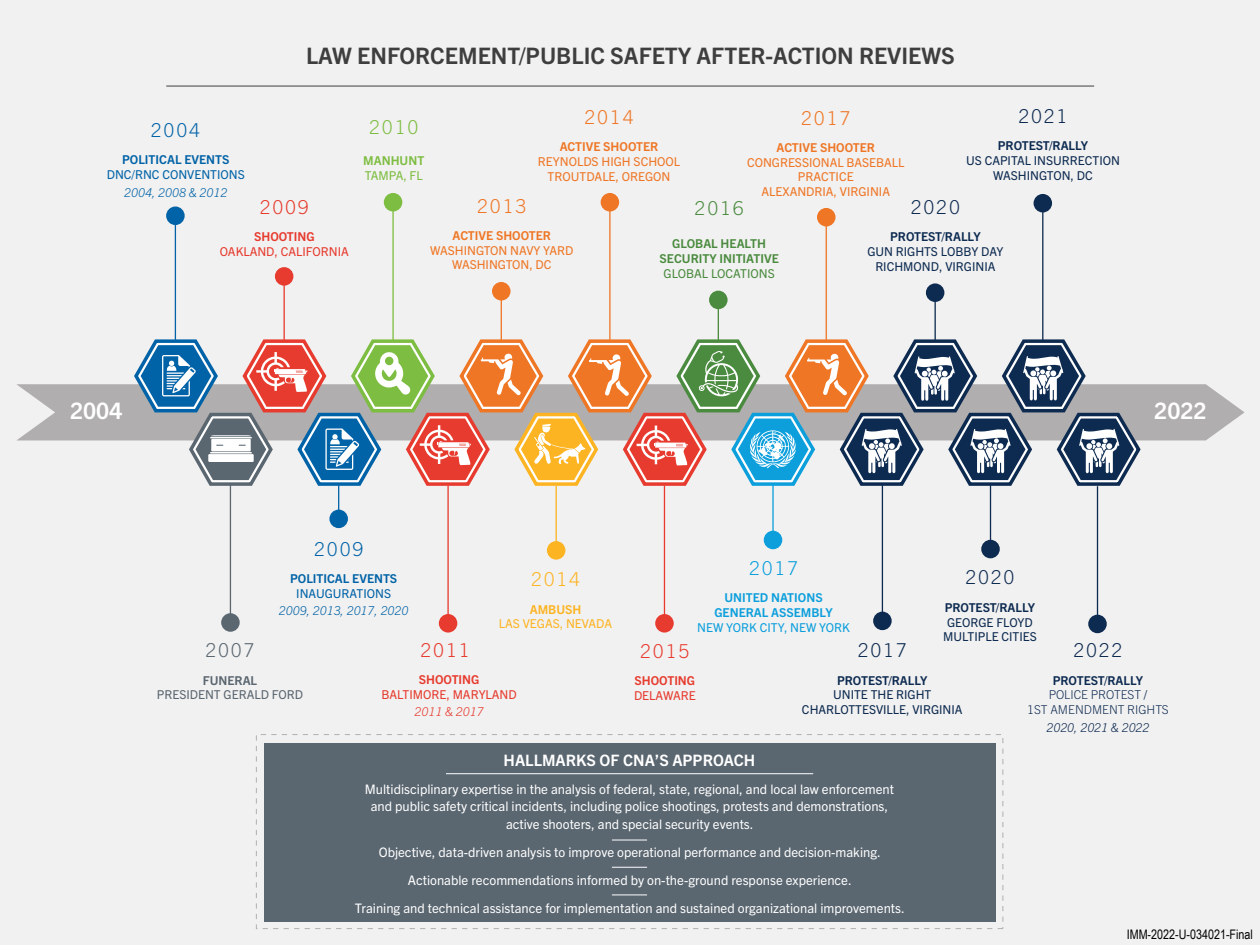
<style>
.page{position:relative;width:1260px;height:945px;background:#f2f1f1}
.page>*{position:absolute;margin:0;border:0;box-sizing:border-box;transform-origin:0 0}
.t1{font:700 22.75px "Trade Gothic Next LT Pro";color:#3e3e3f}
.t2{font:700 22.75px "Trade Gothic Next LT Pro";color:#fff}
.t3{font:300 19.25px "Trade Gothic Next LT Pro";letter-spacing:.095em;color:#0d2b51}
.t4{font:300 19.25px "Trade Gothic Next LT Pro";letter-spacing:.095em;color:#e63b2e}
.t5{font:300 19.25px "Trade Gothic Next LT Pro";letter-spacing:.095em;color:#ee7625}
.t6{font:300 19.25px "Trade Gothic Next LT Pro";letter-spacing:.095em;color:#0163a7}
.t7{font:300 19.25px "Trade Gothic Next LT Pro";color:#5a6670}
.t8{font:300 19.25px "Trade Gothic Next LT Pro";color:#7dbd41}
.t9{font:300 19.25px "Trade Gothic Next LT Pro";color:#fcb423}
.t10{font:300 19.25px "Trade Gothic Next LT Pro";color:#4a8b3f}
.t11{font:300 19.25px "Trade Gothic Next LT Pro";color:#0c9fdc}
.t12{font:700 15.75px "Trade Gothic Next LT Pro";color:#fff}
.t13{font:13.12px/17.5px "Trade Gothic Next LT Pro";color:#fff;text-align:center}
.t14{font:13.12px "Arial Narrow";color:#000}
.t15{font:12.25px/14.7px "Trade Gothic Next LT Pro";color:#0d2b51;text-align:center}
.t16{font:12.25px/14.7px "Trade Gothic Next LT Pro";color:#ee7625;text-align:center}
.t17{font:700 12.25px "Trade Gothic Next LT Pro";color:#0d2b51}
.t18{font:12.25px "Trade Gothic Next LT Pro";color:#e63b2e}
.t19{font:700 12.25px "Trade Gothic Next LT Pro";color:#ee7625}
.t20{font:italic 300 12.25px "Trade Gothic Next LT Pro";color:#0163a7}
.t21{font:300 12.25px/14.7px "Trade Gothic Next LT Pro";color:#0d2b51;text-align:center}
.t22{font:12.25px "Trade Gothic Next LT Pro";color:#0163a7}
.t23{font:700 12.25px "Trade Gothic Next LT Pro";color:#0163a7}
.t24{font:700 12.25px/14.7px "Trade Gothic Next LT Pro";color:#4a8b3f;text-align:center}
.t25{font:700 12.25px/14.7px "Trade Gothic Next LT Pro";color:#0c9fdc;text-align:center}
.t26{font:700 12.25px "Trade Gothic Next LT Pro";color:#e63b2e}
.t27{font:12.25px "Trade Gothic Next LT Pro";color:#5a6670}
.t28{font:12.25px "Trade Gothic Next LT Pro";color:#0c9fdc}
.t29{font:12.25px "Trade Gothic Next LT Pro";color:#fcb423}
.t30{font:12.25px "Trade Gothic Next LT Pro";color:#4a8b3f}
.t31{font:italic 300 12.25px "Trade Gothic Next LT Pro";color:#0d2b51}
.t32{font:italic 300 12.25px "Trade Gothic Next LT Pro";color:#e63b2e}
.t33{font:12.25px "Trade Gothic Next LT Pro";color:#7dbd41}
.t34{font:700 12.25px "Trade Gothic Next LT Pro";color:#5a6670}
.t35{font:700 12.25px "Trade Gothic Next LT Pro";color:#7dbd41}
.t36{font:700 12.25px "Trade Gothic Next LT Pro";color:#fcb423}
</style>
<div class="page">
<svg style="left:17px;top:384px;width:1228px;height:56px;fill:#b0aeae"></svg>
<hr style="left:166px;top:86px;width:928px;height:1px;background:#3e3e3f">
<div style="left:166px;top:207px;width:19px;height:18px;background:#0163a7;border-radius:50%"></div>
<hr style="left:175px;top:224px;width:1px;height:129px;background:#0163a7">
<div style="left:264px;top:743px;width:732px;height:179px;background:#5a6670"></div>
<hr style="left:446px;top:773px;width:367px;height:1px;background:#fff">
<hr style="left:612px;top:840px;width:35px;height:1px;background:#fff">
<hr style="left:612px;top:867px;width:35px;height:1px;background:#fff">
<div style="left:275px;top:267px;width:18px;height:19px;background:#e63b2e;border-radius:50%"></div>
<hr style="left:284px;top:285px;width:1px;height:56px;background:#e63b2e">
<div style="left:384px;top:193px;width:18px;height:19px;background:#7dbd41;border-radius:50%"></div>
<hr style="left:392px;top:211px;width:2px;height:129px;background:#7dbd41">
<div style="left:492px;top:282px;width:19px;height:19px;background:#ee7625;border-radius:50%"></div>
<hr style="left:501px;top:300px;width:1px;height:41px;background:#ee7625">
<div style="left:601px;top:193px;width:18px;height:19px;background:#ee7625;border-radius:50%"></div>
<hr style="left:609px;top:211px;width:2px;height:129px;background:#ee7625">
<div style="left:709px;top:291px;width:19px;height:18px;background:#4a8b3f;border-radius:50%"></div>
<hr style="left:718px;top:308px;width:1px;height:33px;background:#4a8b3f">
<div style="left:817px;top:208px;width:19px;height:18px;background:#ee7625;border-radius:50%"></div>
<hr style="left:826px;top:226px;width:1px;height:114px;background:#ee7625">
<div style="left:926px;top:283px;width:18px;height:19px;background:#0d2b51;border-radius:50%"></div>
<hr style="left:935px;top:301px;width:1px;height:39px;background:#0d2b51">
<div style="left:1034px;top:194px;width:18px;height:18px;background:#0d2b51;border-radius:50%"></div>
<hr style="left:1042px;top:212px;width:1px;height:129px;background:#0d2b51">
<div style="left:221px;top:613px;width:19px;height:19px;background:#5a6670;border-radius:50%"></div>
<hr style="left:230px;top:485px;width:1px;height:129px;background:#5a6670">
<div style="left:329px;top:510px;width:19px;height:18px;background:#0163a7;border-radius:50%"></div>
<div style="left:439px;top:614px;width:18px;height:19px;background:#e63b2e;border-radius:50%"></div>
<hr style="left:447px;top:486px;width:2px;height:129px;background:#e63b2e">
<div style="left:547px;top:541px;width:18px;height:19px;background:#fcb423;border-radius:50%"></div>
<hr style="left:556px;top:486px;width:1px;height:56px;background:#fcb423">
<div style="left:655px;top:614px;width:19px;height:19px;background:#e63b2e;border-radius:50%"></div>
<hr style="left:664px;top:486px;width:1px;height:129px;background:#e63b2e">
<div style="left:764px;top:531px;width:18px;height:18px;background:#0c9fdc;border-radius:50%"></div>
<hr style="left:772px;top:485px;width:2px;height:47px;background:#0c9fdc">
<div style="left:873px;top:612px;width:19px;height:18px;background:#0d2b51;border-radius:50%"></div>
<hr style="left:882px;top:483px;width:1px;height:129px;background:#0d2b51">
<div style="left:981px;top:540px;width:19px;height:18px;background:#0d2b51;border-radius:50%"></div>
<hr style="left:990px;top:485px;width:1px;height:56px;background:#0d2b51">
<div style="left:1088px;top:615px;width:19px;height:18px;background:#0d2b51;border-radius:50%"></div>
<hr style="left:1097px;top:486px;width:1px;height:129px;background:#0d2b51">
<hr style="left:612px;top:895px;width:35px;height:1px;background:#fff">
<svg style="left:132px;top:336px;width:1011px;height:174px"></svg>
<h1 class="t1" style="left:306px;top:40px;width:650px">LAW ENFORCEMENT/PUBLIC SAFETY AFTER-ACTION REVIEWS</h1>
<h2 class="t6" style="left:151px;top:117px;width:51px">2004</h2>
<p class="t23" style="left:122px;top:151px;width:109px">POLITICAL EVENTS</p>
<p class="t22" style="left:107px;top:166px;width:139px">DNC/RNC CONVENTIONS</p>
<p class="t20" style="left:124px;top:184px;width:105px">2004, 2008 &amp; 2012</p>
<h2 class="t4" style="left:260px;top:193px;width:51px">2009</h2>
<h2 class="t8" style="left:369px;top:114px;width:51px">2010</h2>
<p class="t35" style="left:363px;top:152px;width:63px">MANHUNT</p>
<p class="t33" style="left:365px;top:167px;width:60px">TAMPA, FL</p>
<h2 class="t5" style="left:477px;top:192px;width:51px">2013</h2>
<h2 class="t5" style="left:585px;top:104px;width:51px">2014</h2>
<p class="t19" style="left:560px;top:138px;width:100px">ACTIVE SHOOTER</p>
<p class="t16" style="left:538px;top:153px;width:144px">REYNOLDS HIGH SCHOOL<br>TROUTDALE, OREGON</p>
<h2 class="t5" style="left:801px;top:104px;width:51px">2017</h2>
<p class="t19" style="left:777px;top:139px;width:100px">ACTIVE SHOOTER</p>
<p class="t16" style="left:747px;top:154px;width:159px">CONGRESSIONAL BASEBALL<br>PRACTICE<br>ALEXANDRIA, VIRGINIA</p>
<h2 class="t3" style="left:911px;top:193px;width:51px">2020</h2>
<h2 class="t10" style="left:695px;top:195px;width:51px">2016</h2>
<h2 class="t3" style="left:1018px;top:103px;width:51px">2021</h2>
<p class="t17" style="left:998px;top:137px;width:92px">PROTEST/RALLY</p>
<p class="t15" style="left:966px;top:152px;width:155px">US CAPITAL INSURRECTION<br>WASHINGTON, DC</p>
<p class="t26" style="left:254px;top:228px;width:62px">SHOOTING</p>
<p class="t18" style="left:220px;top:243px;width:131px">OAKLAND, CALIFORNIA</p>
<p class="t19" style="left:453px;top:227px;width:100px">ACTIVE SHOOTER</p>
<p class="t16" style="left:430px;top:242px;width:145px">WASHINGTON NAVY YARD<br>WASHINGTON, DC</p>
<p class="t24" style="left:660px;top:236px;width:121px">GLOBAL HEALTH<br>SECURITY INITIATIVE</p>
<p class="t30" style="left:664px;top:265px;width:113px">GLOBAL LOCATIONS</p>
<p class="t17" style="left:890px;top:228px;width:92px">PROTEST/RALLY</p>
<p class="t15" style="left:867px;top:243px;width:138px">GUN RIGHTS LOBBY DAY<br>RICHMOND, VIRGINIA</p>
<h1 class="t2" style="left:70px;top:395px;width:54px">2004</h1>
<h1 class="t2" style="left:1154px;top:395px;width:54px">2022</h1>
<h2 class="t6" style="left:314px;top:535px;width:51px">2009</h2>
<h2 class="t7" style="left:205px;top:637px;width:51px">2007</h2>
<p class="t23" style="left:290px;top:570px;width:109px">POLITICAL EVENTS</p>
<p class="t22" style="left:296px;top:585px;width:96px">INAUGURATIONS</p>
<p class="t20" style="left:279px;top:602px;width:131px">2009, 2013, 2017, 2020</p>
<h2 class="t4" style="left:421px;top:636px;width:51px">2011</h2>
<h2 class="t9" style="left:531px;top:566px;width:51px">2014</h2>
<p class="t36" style="left:530px;top:601px;width:53px">AMBUSH</p>
<p class="t29" style="left:499px;top:615px;width:115px">LAS VEGAS, NEVADA</p>
<h2 class="t4" style="left:640px;top:637px;width:51px">2015</h2>
<h2 class="t11" style="left:749px;top:555px;width:51px">2017</h2>
<p class="t25" style="left:714px;top:590px;width:120px">UNITED NATIONS<br>GENERAL ASSEMBLY</p>
<p class="t28" style="left:697px;top:619px;width:154px">NEW YORK CITY, NEW YORK</p>
<h2 class="t3" style="left:858px;top:637px;width:51px">2017</h2>
<h2 class="t3" style="left:965px;top:564px;width:51px">2020</h2>
<p class="t17" style="left:945px;top:599px;width:92px">PROTEST/RALLY</p>
<p class="t15" style="left:943px;top:614px;width:95px">GEORGE FLOYD<br>MULTIPLE CITIES</p>
<h2 class="t3" style="left:1073px;top:637px;width:51px">2022</h2>
<p class="t34" style="left:203px;top:672px;width:56px">FUNERAL</p>
<p class="t27" style="left:157px;top:686px;width:148px">PRESIDENT GERALD FORD</p>
<p class="t26" style="left:419px;top:671px;width:62px">SHOOTING</p>
<p class="t18" style="left:381px;top:686px;width:137px">BALTIMORE, MARYLAND</p>
<p class="t32" style="left:415px;top:703px;width:71px">2011 &amp; 2017</p>
<p class="t26" style="left:635px;top:672px;width:62px">SHOOTING</p>
<p class="t18" style="left:634px;top:687px;width:63px">DELAWARE</p>
<p class="t17" style="left:837px;top:672px;width:92px">PROTEST/RALLY</p>
<p class="t15" style="left:802px;top:687px;width:162px">UNITE THE RIGHT<br>CHARLOTTESVILLE, VIRGINIA</p>
<p class="t17" style="left:1053px;top:672px;width:92px">PROTEST/RALLY</p>
<p class="t21" style="left:1027px;top:687px;width:143px">POLICE PROTEST /<br>1ST AMENDMENT RIGHTS</p>
<p class="t31" style="left:1046px;top:719px;width:105px">2020, 2021 &amp; 2022</p>
<p class="t12" style="left:504px;top:749px;width:253px">HALLMARKS OF CNA’S APPROACH</p>
<p class="t13" style="left:365px;top:779px;width:531px">Multidisciplinary expertise in the analysis of federal, state, regional, and local law enforcement and public safety critical incidents, including police shootings, protests and demonstrations, active shooters, and special security events.</p>
<p class="t13" style="left:355px;top:837px;width:552px;line-height:28px">Objective, data-driven analysis to improve operational performance and decision-making.<br>Actionable recommendations informed by on-the-ground response experience.<br>Training and technical assistance for implementation and sustained organizational improvements.</p>
<p class="t14" style="left:1127px;top:925px;width:128px">IMM-2022-U-034021-Final</p>
</div>
